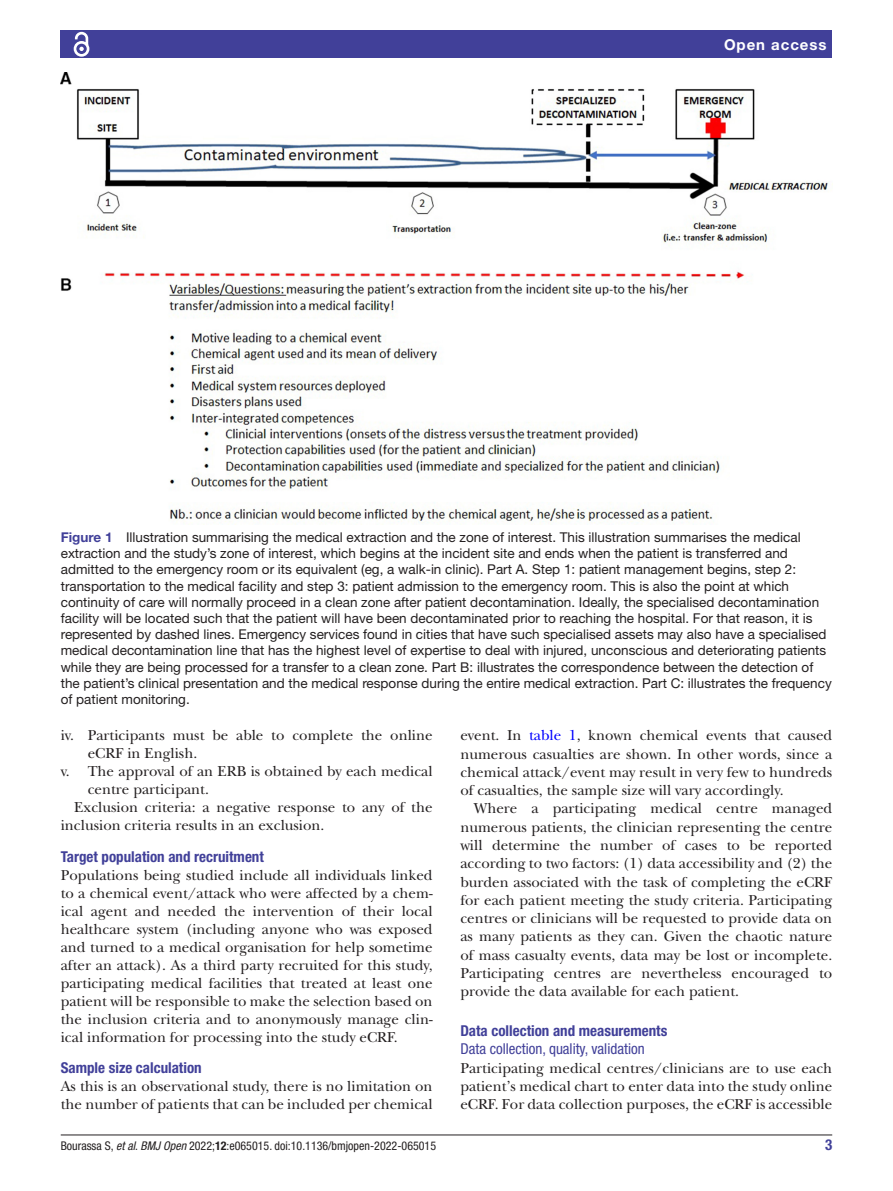
<style>
.page{position:relative;width:893px;height:1191px;background:#fff}
.page>*{position:absolute;margin:0;border:0;box-sizing:border-box;transform-origin:0 0}
.t1{font:15px/18.3px "New Baskerville";color:#231f20;text-align:justify}
.t2{font:700 condensed 15px "Helvetica Neue LT Std";color:#414099}
.t3{font:condensed 15px "Helvetica Neue LT Std";color:#414099}
.t4{font:700 15px "Helvetica Neue LT Std";letter-spacing:.065em;color:#fff}
.t5{font:13.5px/16.2px "Helvetica Neue LT Std";color:#231f20}
.t6{font:condensed 12px "Helvetica Neue LT Std";color:#231f20}
.s1{font-weight:700;color:#414099}
.s2{color:#00f}
.s3{font-style:italic}
.s4{font-weight:700}
</style>
<div class="page">
<hr style="left:61px;top:1134px;width:771px;height:1px;background:#231f20">
<div style="left:61px;top:31px;width:771px;height:27px;background:#414099"></div>
<svg style="left:73px;top:31px;width:17px;height:26px"></svg>
<img style="left:61px;top:73px;width:768px;height:451px">
<p class="t4" style="left:724px;top:35px;width:104px">Open access</p>
<p class="t5" style="left:61px;top:529px;width:772px"><span class="s1">Figure 1</span> Illustration summarising the medical extraction and the zone of interest. This illustration summarises the medical extraction and the study’s zone of interest, which begins at the incident site and ends when the patient is transferred and admitted to the emergency room or its equivalent (eg, a walk-in clinic). Part A. Step 1: patient management begins, step 2: transportation to the medical facility and step 3: patient admission to the emergency room. This is also the point at which continuity of care will normally proceed in a clean zone after patient decontamination. Ideally, the specialised decontamination facility will be located such that the patient will have been decontaminated prior to reaching the hospital. For that reason, it is represented by dashed lines. Emergency services found in cities that have such specialised assets may also have a specialised medical decontamination line that has the highest level of expertise to deal with injured, unconscious and deteriorating patients while they are being processed for a transfer to a clean zone. Part B: illustrates the correspondence between the detection of the patient’s clinical presentation and the medical response during the entire medical extraction. Part C: illustrates the frequency of patient monitoring.</p>
<p class="t1" style="left:61px;top:726px;width:373px">iv. Participants must be able to complete the online</p>
<p class="t1" style="left:88px;top:744px;width:111px">eCRF in English.</p>
<p class="t1" style="left:61px;top:762px;width:373px">v. The approval of an ERB is obtained by each medical</p>
<p class="t1" style="left:88px;top:780px;width:123px">centre participant.</p>
<p class="t1" style="left:74px;top:798px;width:360px">Exclusion criteria: a negative response to any of the</p>
<p class="t1" style="left:61px;top:816px;width:265px">inclusion criteria results in an exclusion.</p>
<p class="t2" style="left:61px;top:847px;width:205px">Target population and recruitment</p>
<p class="t1" style="left:61px;top:866px;width:373px">Populations being studied include all individuals linked to a chemical event/attack who were affected by a chem&shy;ical agent and needed the intervention of their local healthcare system (including anyone who was exposed and turned to a medical organisation for help sometime after an attack). As a third party recruited for this study, participating medical facilities that treated at least one patient will be responsible to make the selection based on the inclusion criteria and to anonymously manage clin&shy;ical information for processing into the study eCRF.</p>
<p class="t2" style="left:61px;top:1059px;width:142px">Sample size calculation</p>
<p class="t1" style="left:61px;top:1077px;width:373px">As this is an observational study, there is no limitation on the number of patients that can be included per chemical</p>
<p class="t1" style="left:460px;top:726px;width:373px">event. In <span class="s2">table 1</span>, known chemical events that caused numerous casualties are shown. In other words, since a chemical attack/event may result in very few to hundreds of casualties, the sample size will vary accordingly.</p>
<p class="t1" style="left:460px;top:799px;width:373px;text-indent:13px">Where a participating medical centre managed numerous patients, the clinician representing the centre will determine the number of cases to be reported according to two factors: (1) data accessibility and (2) the burden associated with the task of completing the eCRF for each patient meeting the study criteria. Participating centres or clinicians will be requested to provide data on as many patients as they can. Given the chaotic nature of mass casualty events, data may be lost or incomplete.<br>Participating centres are nevertheless encouraged to provide the data available for each patient.</p>
<p class="t2" style="left:460px;top:1021px;width:209px">Data collection and measurements</p>
<p class="t3" style="left:460px;top:1040px;width:186px">Data collection, quality, validation</p>
<p class="t1" style="left:460px;top:1058px;width:373px">Participating medical centres/clinicians are to use each patient’s medical chart to enter data into the study online eCRF. For data collection purposes, the eCRF is accessible</p>
<p class="t6" style="left:61px;top:1138px;width:377px">Bourassa S, <span class="s3">et al</span>. <span class="s3">BMJ Open</span> 2022;<span class="s4">12</span>:e065015. doi:10.1136/bmjopen-2022-065015</p>
<p class="t2" style="left:825px;top:1135px;width:9px">3</p>
</div>
